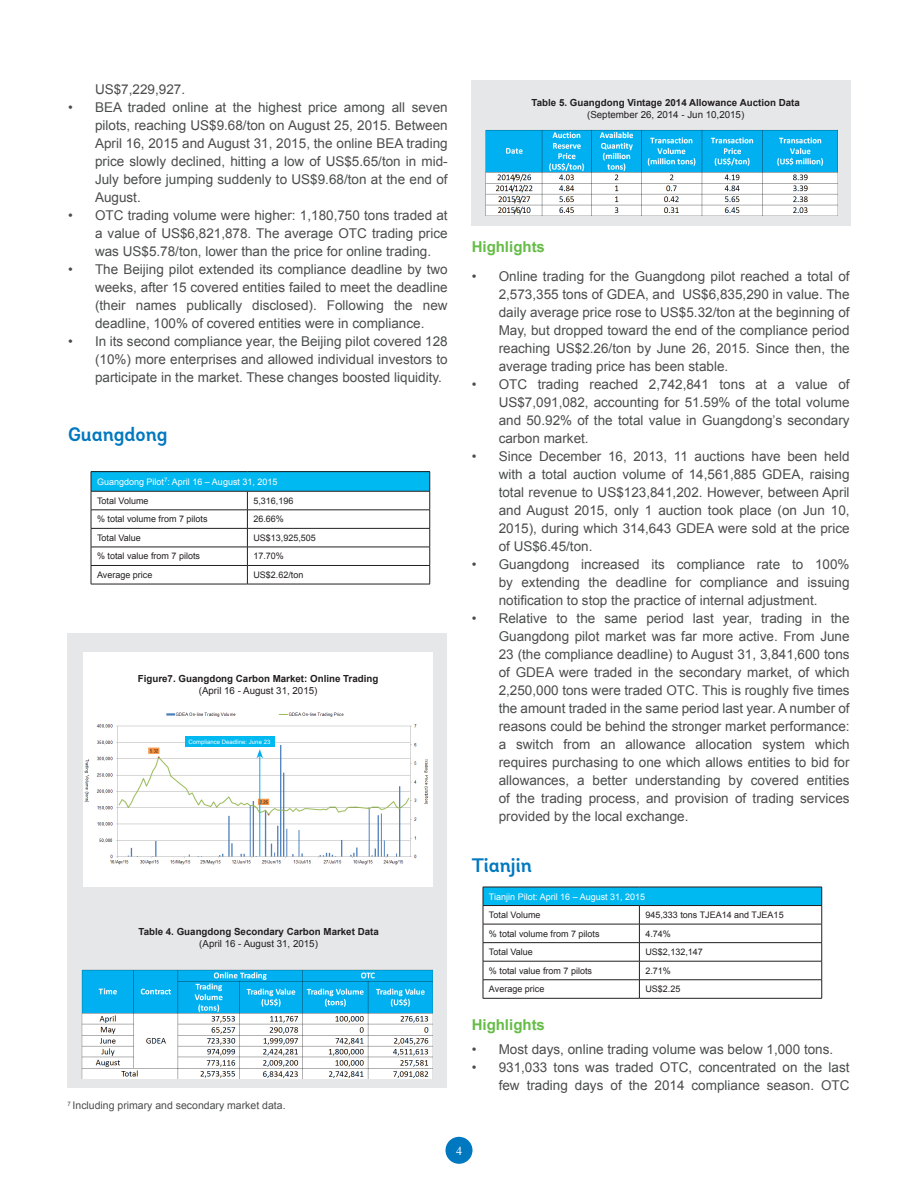
<style>
.page{position:relative;width:918px;height:1188px;background:#fff}
.page>*{position:absolute;margin:0;border:0;box-sizing:border-box;transform-origin:0 0}
.t1{font:600 19.5px "Andes";color:#0078c0}
.t2{font:700 15px "Arial";color:#65bc46}
.t3{font:13.5px/18px "Arial";color:#4b4c4d;text-align:justify}
.t4{font:12px "Times New Roman";color:#fff}
.t5{font:10.5px "Arial";color:#4b4c4d}
.t6{font:700 9.75px "Arial";color:#231f20}
.t7{font:9.75px "Arial";color:#231f20}
.t8{font:9px "Arial";color:#231f20}
.t9{font:9px "Arial";color:#fff}
.t10{font:6px "Arial";color:#fff}
</style>
<div class="page">
<div style="left:446px;top:1137px;width:26px;height:27px;background:#0078c0;border-radius:50%"></div>
<div style="left:471px;top:80px;width:379px;height:146px;background:#e6e7e9"></div>
<div style="left:68px;top:633px;width:379px;height:455px;background:#e6e7e9"></div>
<div style="left:83px;top:653px;width:350px;height:234px;background:#fff"></div>
<img style="left:82px;top:970px;width:351px;height:109px">
<img style="left:486px;top:130px;width:352px;height:86px">
<img style="left:84px;top:712px;width:343px;height:153px">
<div style="left:91px;top:472px;width:339px;height:19px;background:#00b9f1"></div>
<hr style="left:91px;top:471px;width:156px;height:1px;background:#231f20">
<hr style="left:247px;top:471px;width:183px;height:1px;background:#231f20">
<hr style="left:91px;top:491px;width:156px;height:1px;background:#231f20">
<hr style="left:247px;top:491px;width:183px;height:1px;background:#231f20">
<hr style="left:91px;top:510px;width:156px;height:1px;background:#231f20">
<hr style="left:247px;top:510px;width:183px;height:1px;background:#231f20">
<hr style="left:91px;top:528px;width:156px;height:1px;background:#231f20">
<hr style="left:247px;top:528px;width:183px;height:1px;background:#231f20">
<hr style="left:91px;top:547px;width:156px;height:1px;background:#231f20">
<hr style="left:247px;top:547px;width:183px;height:1px;background:#231f20">
<hr style="left:91px;top:565px;width:156px;height:1px;background:#231f20">
<svg style="left:91px;top:472px;width:1px;height:112px"></svg>
<hr style="left:247px;top:565px;width:183px;height:1px;background:#231f20">
<svg style="left:247px;top:491px;width:1px;height:93px"></svg>
<svg style="left:429px;top:472px;width:1px;height:112px"></svg>
<hr style="left:91px;top:584px;width:156px;height:1px;background:#231f20">
<hr style="left:247px;top:584px;width:183px;height:1px;background:#231f20">
<div style="left:483px;top:887px;width:339px;height:19px;background:#00b9f1"></div>
<hr style="left:483px;top:887px;width:156px;height:1px;background:#231f20">
<hr style="left:639px;top:887px;width:183px;height:1px;background:#231f20">
<hr style="left:483px;top:905px;width:156px;height:1px;background:#231f20">
<hr style="left:639px;top:905px;width:183px;height:1px;background:#231f20">
<hr style="left:483px;top:924px;width:156px;height:1px;background:#231f20">
<hr style="left:639px;top:924px;width:183px;height:1px;background:#231f20">
<hr style="left:483px;top:942px;width:156px;height:1px;background:#231f20">
<hr style="left:639px;top:942px;width:183px;height:1px;background:#231f20">
<hr style="left:483px;top:961px;width:156px;height:1px;background:#231f20">
<hr style="left:639px;top:961px;width:183px;height:1px;background:#231f20">
<hr style="left:483px;top:980px;width:156px;height:1px;background:#231f20">
<svg style="left:483px;top:887px;width:1px;height:111px"></svg>
<hr style="left:639px;top:980px;width:183px;height:1px;background:#231f20">
<svg style="left:639px;top:906px;width:1px;height:92px"></svg>
<svg style="left:821px;top:887px;width:1px;height:111px"></svg>
<hr style="left:483px;top:998px;width:156px;height:1px;background:#231f20">
<hr style="left:639px;top:998px;width:183px;height:1px;background:#231f20">
<div style="left:185px;top:737px;width:90px;height:10px;background:#00b9f1"></div>
<hr style="left:260px;top:756px;width:1px;height:100px;background:#00aeef">
<svg style="left:257px;top:749px;width:6px;height:9px"></svg>
<p class="t3" style="left:95px;top:81px;width:92px">US$7,229,927.</p>
<p class="t3" style="left:95px;top:99px;width:354px;text-indent:-27px">• BEA traded online at the highest price among all seven pilots, reaching US$9.68/ton on August 25, 2015. Between April 16, 2015 and August 31, 2015, the online BEA trading price slowly declined, hitting a low of US$5.65/ton in mid-July before jumping suddenly to US$9.68/ton at the end of August.</p>
<p class="t3" style="left:95px;top:207px;width:354px;text-indent:-27px">• OTC trading volume were higher: 1,180,750 tons traded at a value of US$6,821,878. The average OTC trading price was US$5.78/ton, lower than the price for online trading.</p>
<p class="t3" style="left:95px;top:261px;width:354px;text-indent:-27px">• The Beijing pilot extended its compliance deadline by two weeks, after 15 covered entities failed to meet the deadline (their names publically disclosed). Following the new deadline, 100% of covered entities were in compliance.</p>
<p class="t3" style="left:95px;top:333px;width:354px;text-indent:-27px">• In its second compliance year, the Beijing pilot covered 128 (10%) more enterprises and allowed individual investors to participate in the market. These changes boosted liquidity.</p>
<p class="t1" style="left:68px;top:423px;width:101px">Guangdong</p>
<p class="t9" style="left:97px;top:476px;width:182px">Guangdong Pilot<sup>7</sup>: April 16 – August 31, 2015</p>
<p class="t8" style="left:97px;top:495px;width:53px">Total Volume</p>
<p class="t8" style="left:253px;top:495px;width:42px">5,316,196</p>
<p class="t8" style="left:97px;top:513px;width:112px">% total volume from 7 pilots</p>
<p class="t8" style="left:253px;top:513px;width:32px">26.66%</p>
<p class="t8" style="left:97px;top:532px;width:45px">Total Value</p>
<p class="t8" style="left:253px;top:532px;width:64px">US$13,925,505</p>
<p class="t8" style="left:97px;top:550px;width:105px">% total value from 7 pilots</p>
<p class="t8" style="left:253px;top:550px;width:32px">17.70%</p>
<p class="t8" style="left:97px;top:569px;width:57px">Average price</p>
<p class="t8" style="left:253px;top:569px;width:52px">US$2.62/ton</p>
<p class="t6" style="left:138px;top:672px;width:242px">Figure7. Guangdong Carbon Market: Online Trading</p>
<p class="t7" style="left:199px;top:684px;width:120px">(April 16 - August 31, 2015)</p>
<p class="t10" style="left:189px;top:738px;width:83px">Compliance Deadline: June 23</p>
<p class="t6" style="left:138px;top:926px;width:242px">Table 4. Guangdong Secondary Carbon Market Data</p>
<p class="t7" style="left:199px;top:937px;width:120px">(April 16 - August 31, 2015)</p>
<p class="t5" style="left:68px;top:1099px;width:220px"><sup>7</sup> Including primary and secondary market data.</p>
<p class="t6" style="left:532px;top:97px;width:270px">Table 5. Guangdong Vintage 2014 Allowance Auction Data</p>
<p class="t7" style="left:587px;top:108px;width:159px">(September 26, 2014 - Jun 10,2015)</p>
<p class="t2" style="left:472px;top:237px;width:75px">Highlights</p>
<p class="t3" style="left:499px;top:267px;width:353px;text-indent:-27px">• Online trading for the Guangdong pilot reached a total of 2,573,355 tons of GDEA, and US$6,835,290 in value. The daily average price rose to US$5.32/ton at the beginning of May, but dropped toward the end of the compliance period reaching US$2.26/ton by June 26, 2015. Since then, the average trading price has been stable.</p>
<p class="t3" style="left:499px;top:375px;width:352px;text-indent:-27px">• OTC trading reached 2,742,841 tons at a value of US$7,091,082, accounting for 51.59% of the total volume and 50.92% of the total value in Guangdong’s secondary carbon market.</p>
<p class="t3" style="left:499px;top:447px;width:353px;text-indent:-27px">• Since December 16, 2013, 11 auctions have been held with a total auction volume of 14,561,885 GDEA, raising total revenue to US$123,841,202. However, between April and August 2015, only 1 auction took place (on Jun 10, 2015), during which 314,643 GDEA were sold at the price of US$6.45/ton.</p>
<p class="t3" style="left:499px;top:555px;width:352px;text-indent:-27px">• Guangdong increased its compliance rate to 100% by extending the deadline for compliance and issuing notification to stop the practice of internal adjustment.</p>
<p class="t3" style="left:499px;top:609px;width:353px;text-indent:-27px">• Relative to the same period last year, trading in the Guangdong pilot market was far more active. From June 23 (the compliance deadline) to August 31, 3,841,600 tons of GDEA were traded in the secondary market, of which 2,250,000 tons were traded OTC. This is roughly five times the amount traded in the same period last year. A number of reasons could be behind the stronger market performance: a switch from an allowance allocation system which requires purchasing to one which allows entities to bid for allowances, a better understanding by covered entities of the trading process, and provision of trading services provided by the local exchange.</p>
<p class="t1" style="left:472px;top:853px;width:62px">Tianjin</p>
<p class="t9" style="left:489px;top:890px;width:158px">Tianjin Pilot: April 16 – August 31, 2015</p>
<p class="t8" style="left:489px;top:909px;width:53px">Total Volume</p>
<p class="t8" style="left:645px;top:909px;width:140px">945,333 tons TJEA14 and TJEA15</p>
<p class="t8" style="left:489px;top:928px;width:112px">% total volume from 7 pilots</p>
<p class="t8" style="left:645px;top:928px;width:27px">4.74%</p>
<p class="t8" style="left:489px;top:946px;width:45px">Total Value</p>
<p class="t8" style="left:645px;top:946px;width:59px">US$2,132,147</p>
<p class="t8" style="left:489px;top:965px;width:105px">% total value from 7 pilots</p>
<p class="t8" style="left:645px;top:965px;width:27px">2.71%</p>
<p class="t8" style="left:489px;top:983px;width:57px">Average price</p>
<p class="t8" style="left:645px;top:983px;width:37px">US$2.25</p>
<p class="t2" style="left:472px;top:1014px;width:75px">Highlights</p>
<p class="t3" style="left:472px;top:1041px;width:363px">• Most days, online trading volume was below 1,000 tons.</p>
<p class="t3" style="left:472px;top:1059px;width:380px;text-align:right">• 931,033 tons was traded OTC, concentrated on the last few trading days of the 2014 compliance season. OTC</p>
<p class="t4" style="left:456px;top:1143px;width:7px">4</p>
</div>
